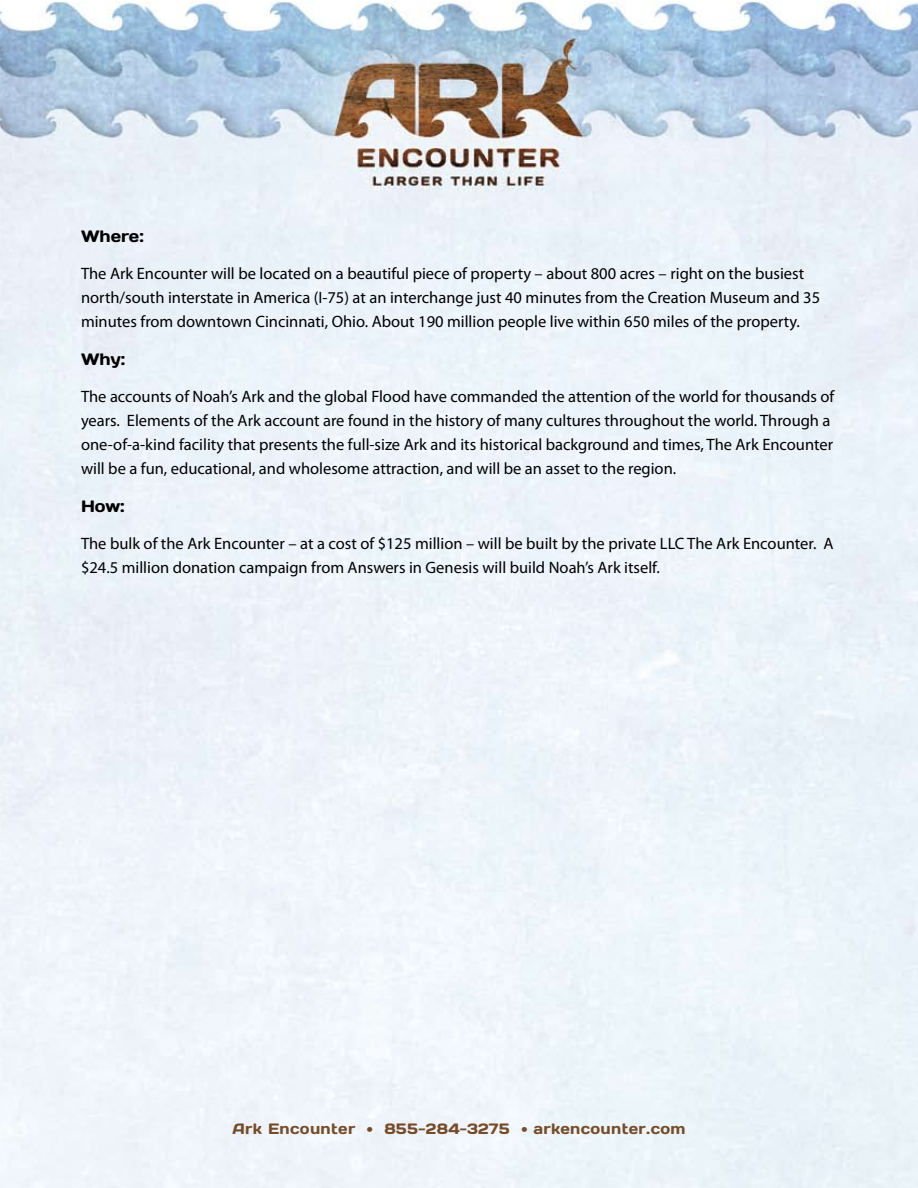
<style>
.page{position:relative;width:918px;height:1188px;background:#fff}
.page>*{position:absolute;margin:0;border:0;box-sizing:border-box;transform-origin:0 0}
.t1{font:16.5px/24px "Myriad Pro";color:#000}
.t2{font:16.5px "Days";color:#000}
.t3{font:15px "Days";letter-spacing:.025em;color:#754c29}
</style>
<div class="page">
<img style="left:0;top:2px;width:918px;height:1186px">
<p class="t2" style="left:81px;top:226px;width:64px">Where:</p>
<p class="t1" style="left:81px;top:262px;width:741px">The Ark Encounter will be located on a beautiful piece of property – about 800 acres – right on the busiest north/south interstate in America (I-75) at an interchange just 40 minutes from the Creation Museum and 35 minutes from downtown Cincinnati, Ohio. About 190 million people live within 650 miles of the property.</p>
<p class="t2" style="left:81px;top:349px;width:46px">Why:</p>
<p class="t1" style="left:81px;top:385px;width:755px">The accounts of Noah’s Ark and the global Flood have commanded the attention of the world for thousands of years. Elements of the Ark account are found in the history of many cultures throughout the world. Through a one-of-a-kind facility that presents the full-size Ark and its historical background and times, The Ark Encounter will be a fun, educational, and wholesome attraction, and will be an asset to the region.</p>
<p class="t2" style="left:81px;top:496px;width:45px">How:</p>
<p class="t1" style="left:81px;top:532px;width:754px">The bulk of the Ark Encounter – at a cost of $125 million – will be built by the private LLC The Ark Encounter. A $24.5 million donation campaign from Answers in Genesis will build Noah’s Ark itself.</p>
<p class="t3" style="left:232px;top:1119px;width:455px">Ark Encounter • 855-284-3275 • arkencounter.com</p>
</div>
